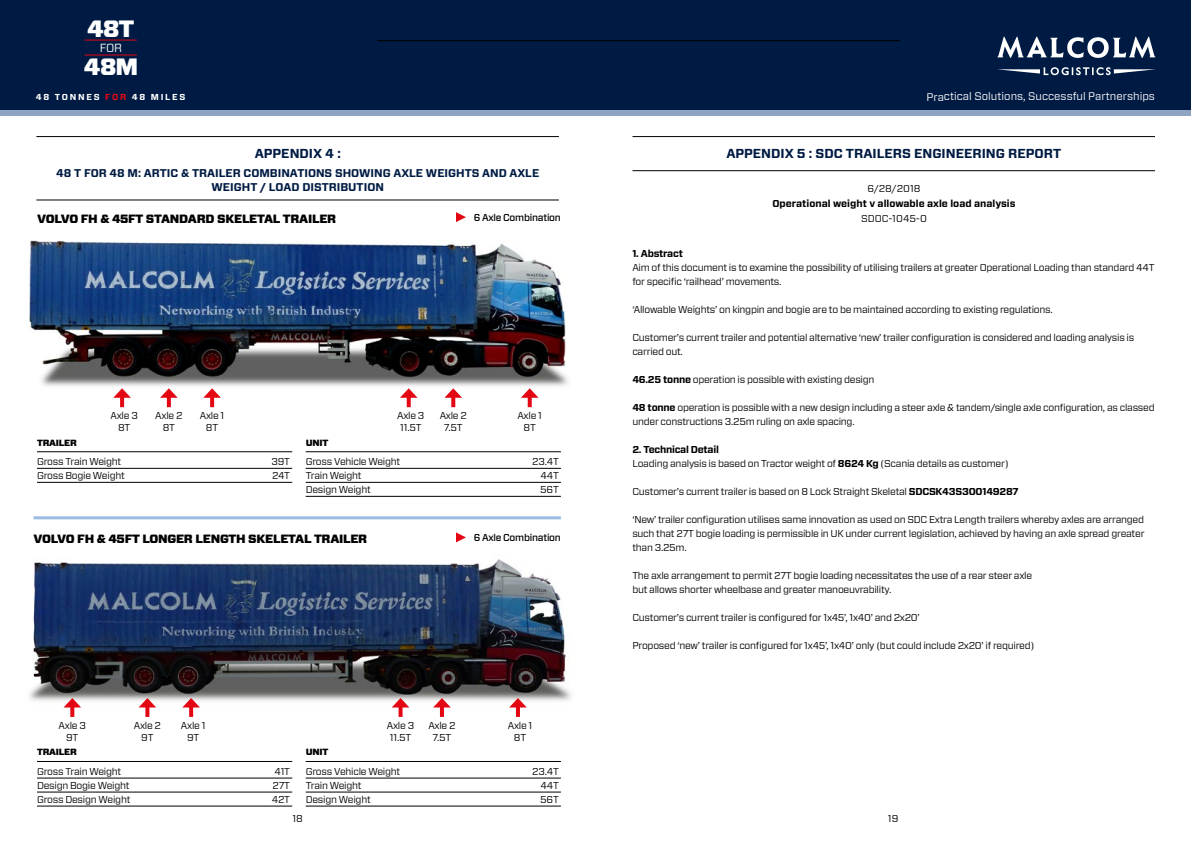
<style>
.page{position:relative;width:1191px;height:842px;background:#fff}
.page>*{position:absolute;margin:0;border:0;box-sizing:border-box;transform-origin:0 0}
.t1{font:900 23.6px "Forza";letter-spacing:-.025em;color:#fff}
.t2{font:700 13px "Forza";color:#001b43}
.t3{font:900 12px "Forza";letter-spacing:-.025em;color:#000}
.t4{font:11.8px "Forza";color:#fff}
.t5{font:700 11.2px/13.5px "Forza";color:#001b43;text-align:center}
.t6{font:11px "Forza";letter-spacing:-.005em;color:#fff}
.t7{font:10px/12px "Forza";letter-spacing:-.025em;color:#000;text-align:center}
.t8{font:700 10px "Forza";color:#000}
.t9{font:500 10px "Forza";letter-spacing:-.025em;color:#000}
.t10{font:10px "Forza";color:#000}
.t11{font:700 10px "Forza";letter-spacing:-.025em;color:#000}
.t12{font:900 9px "Forza";letter-spacing:-.025em;color:#000}
.t13{font:700 8.7px "Forza";letter-spacing:.2em;color:#fff}
.s1{color:#e30613}
.s2{font-weight:700}
</style>
<div class="page">
<div style="left:0;top:0;width:1191px;height:113px;background:#001b43"></div>
<svg style="left:997px;top:37px;width:158px;height:21px"></svg>
<svg style="left:997px;top:67px;width:158px;height:8px"></svg>
<div style="left:0;top:111px;width:1191px;height:5px;background:#8fa3c3"></div>
<hr style="left:84px;top:55px;width:53px;height:1px;background:#e30613">
<hr style="left:84px;top:40px;width:53px;height:1px;background:#e30613">
<hr style="left:377px;top:40px;width:523px;height:1px;background:#000">
<hr style="left:36px;top:136px;width:523px;height:1px;background:#000">
<hr style="left:36px;top:200px;width:523px;height:1px;background:#000">
<img style="left:29px;top:559px;width:542px;height:158px">
<img style="left:29px;top:240px;width:539px;height:146px">
<hr style="left:306px;top:451px;width:255px;height:1px;background:#000">
<hr style="left:306px;top:468px;width:255px;height:1px;background:#000">
<hr style="left:306px;top:482px;width:255px;height:1px;background:#000">
<hr style="left:306px;top:496px;width:255px;height:1px;background:#000">
<hr style="left:306px;top:761px;width:255px;height:1px;background:#000">
<hr style="left:306px;top:778px;width:255px;height:1px;background:#000">
<hr style="left:306px;top:792px;width:255px;height:1px;background:#000">
<hr style="left:306px;top:806px;width:255px;height:1px;background:#000">
<hr style="left:37px;top:451px;width:255px;height:1px;background:#000">
<hr style="left:37px;top:468px;width:255px;height:1px;background:#000">
<hr style="left:37px;top:482px;width:255px;height:1px;background:#000">
<hr style="left:37px;top:761px;width:255px;height:1px;background:#000">
<hr style="left:37px;top:778px;width:255px;height:1px;background:#000">
<hr style="left:37px;top:792px;width:255px;height:1px;background:#000">
<hr style="left:37px;top:806px;width:255px;height:1px;background:#000">
<svg style="left:120px;top:398px;width:4px;height:9px"></svg>
<svg style="left:113px;top:388px;width:18px;height:10px"></svg>
<svg style="left:407px;top:398px;width:4px;height:9px"></svg>
<svg style="left:400px;top:388px;width:17px;height:10px"></svg>
<svg style="left:167px;top:398px;width:4px;height:9px"></svg>
<svg style="left:160px;top:388px;width:18px;height:10px"></svg>
<svg style="left:451px;top:398px;width:4px;height:9px"></svg>
<svg style="left:444px;top:388px;width:18px;height:10px"></svg>
<svg style="left:210px;top:398px;width:4px;height:9px"></svg>
<svg style="left:203px;top:388px;width:18px;height:10px"></svg>
<hr style="left:516px;top:704px;width:4px;height:13px;background:#e30613">
<svg style="left:509px;top:698px;width:18px;height:9px"></svg>
<hr style="left:440px;top:704px;width:4px;height:13px;background:#e30613">
<svg style="left:433px;top:698px;width:18px;height:9px"></svg>
<svg style="left:398px;top:707px;width:4px;height:10px"></svg>
<svg style="left:392px;top:698px;width:17px;height:9px"></svg>
<svg style="left:528px;top:398px;width:4px;height:9px"></svg>
<svg style="left:521px;top:388px;width:17px;height:10px"></svg>
<svg style="left:189px;top:707px;width:4px;height:10px"></svg>
<svg style="left:182px;top:698px;width:18px;height:9px"></svg>
<svg style="left:145px;top:707px;width:4px;height:10px"></svg>
<svg style="left:139px;top:698px;width:17px;height:9px"></svg>
<svg style="left:70px;top:707px;width:4px;height:10px"></svg>
<svg style="left:63px;top:698px;width:18px;height:9px"></svg>
<hr style="left:33px;top:516px;width:528px;height:3px;background:#9abbe4">
<svg style="left:456px;top:532px;width:10px;height:10px"></svg>
<svg style="left:456px;top:212px;width:10px;height:10px"></svg>
<hr style="left:632px;top:136px;width:523px;height:1px;background:#000">
<hr style="left:632px;top:171px;width:523px;height:1px;background:#000">
<h1 class="t1" style="left:87px;top:13px;width:49px">48T</h1>
<p class="t4" style="left:100px;top:39px;width:24px">FOR</p>
<h1 class="t1" style="left:84px;top:51px;width:56px">48M</h1>
<p class="t13" style="left:36px;top:92px;width:151px">48 TONNES <span class="s1">FOR</span> 48 MILES</p>
<h2 class="t2" style="left:255px;top:145px;width:88px">APPENDIX 4 :</h2>
<p class="t5" style="left:56px;top:167px;width:484px">48 T FOR 48 M: ARTIC &amp; TRAILER COMBINATIONS SHOWING AXLE WEIGHTS AND AXLE<br>WEIGHT / LOAD DISTRIBUTION</p>
<p class="t3" style="left:37px;top:210px;width:301px">VOLVO FH &amp; 45FT STANDARD SKELETAL TRAILER</p>
<p class="t9" style="left:474px;top:211px;width:89px">6 Axle Combination</p>
<p class="t7" style="left:111px;top:409px;width:29px">Axle 3<br>8T</p>
<p class="t7" style="left:397px;top:409px;width:29px;text-align:left">Axle 3<br>11.5T</p>
<p class="t7" style="left:155px;top:409px;width:29px">Axle 2<br>8T</p>
<p class="t7" style="left:440px;top:409px;width:29px">Axle 2<br>7.5T</p>
<p class="t7" style="left:200px;top:409px;width:26px">Axle 1<br>8T</p>
<p class="t7" style="left:517px;top:409px;width:26px">Axle 1<br>8T</p>
<p class="t12" style="left:37px;top:436px;width:42px">TRAILER</p>
<p class="t7" style="left:37px;top:456px;width:86px">Gross Train Weight</p>
<p class="t7" style="left:271px;top:456px;width:20px">39T</p>
<p class="t7" style="left:37px;top:470px;width:89px">Gross Bogie Weight</p>
<p class="t7" style="left:272px;top:470px;width:20px">24T</p>
<p class="t12" style="left:306px;top:436px;width:24px">UNIT</p>
<p class="t7" style="left:306px;top:456px;width:96px">Gross Vehicle Weight</p>
<p class="t7" style="left:532px;top:456px;width:28px">23.4T</p>
<p class="t7" style="left:306px;top:470px;width:57px">Train Weight</p>
<p class="t7" style="left:540px;top:470px;width:20px">44T</p>
<p class="t7" style="left:306px;top:484px;width:67px">Design Weight</p>
<p class="t7" style="left:540px;top:484px;width:20px">56T</p>
<p class="t3" style="left:33px;top:531px;width:335px">VOLVO FH &amp; 45FT LONGER LENGTH SKELETAL TRAILER</p>
<p class="t9" style="left:474px;top:531px;width:89px">6 Axle Combination</p>
<p class="t7" style="left:59px;top:719px;width:29px">Axle 3<br>9T</p>
<p class="t7" style="left:134px;top:719px;width:29px">Axle 2<br>9T</p>
<p class="t7" style="left:181px;top:719px;width:26px">Axle 1<br>9T</p>
<p class="t7" style="left:387px;top:719px;width:29px;text-align:left">Axle 3<br>11.5T</p>
<p class="t7" style="left:428px;top:719px;width:29px">Axle 2<br>7.5T</p>
<p class="t7" style="left:508px;top:719px;width:26px">Axle 1<br>8T</p>
<p class="t12" style="left:37px;top:746px;width:42px">TRAILER</p>
<p class="t7" style="left:37px;top:765px;width:86px">Gross Train Weight</p>
<p class="t7" style="left:274px;top:765px;width:17px">41T</p>
<p class="t7" style="left:37px;top:779px;width:94px">Design Bogie Weight</p>
<p class="t7" style="left:272px;top:779px;width:19px">27T</p>
<p class="t7" style="left:37px;top:793px;width:95px">Gross Design Weight</p>
<p class="t7" style="left:272px;top:793px;width:20px">42T</p>
<p class="t12" style="left:306px;top:746px;width:24px">UNIT</p>
<p class="t7" style="left:306px;top:765px;width:96px">Gross Vehicle Weight</p>
<p class="t7" style="left:532px;top:765px;width:28px">23.4T</p>
<p class="t7" style="left:306px;top:779px;width:57px">Train Weight</p>
<p class="t7" style="left:540px;top:779px;width:20px">44T</p>
<p class="t7" style="left:306px;top:793px;width:67px">Design Weight</p>
<p class="t7" style="left:540px;top:793px;width:20px">56T</p>
<p class="t6" style="left:926px;top:89px;width:230px">Practical Solutions, Successful Partnerships</p>
<h2 class="t2" style="left:726px;top:145px;width:336px">APPENDIX 5 : SDC TRAILERS ENGINEERING REPORT</h2>
<p class="t7" style="left:867px;top:183px;width:55px">6/28/2018</p>
<p class="t8" style="left:772px;top:197px;width:245px">Operational weight v allowable axle load analysis</p>
<p class="t10" style="left:861px;top:212px;width:67px">SDOC-1045-0</p>
<p class="t11" style="left:632px;top:247px;width:52px">1. Abstract</p>
<p class="t7" style="left:632px;top:260px;width:523px;line-height:14px;text-align:left">Aim of this document is to examine the possibility of utilising trailers at greater Operational Loading than standard 44T for specific ‘railhead’ movements.</p>
<p class="t7" style="left:632px;top:303px;width:422px">‘Allowable Weights’ on kingpin and bogie are to be maintained according to existing regulations.</p>
<p class="t7" style="left:632px;top:330px;width:503px;line-height:14px;text-align:left">Customer’s current trailer and potential alternative ‘new’ trailer configuration is considered and loading analysis is carried out.</p>
<p class="t7" style="left:632px;top:373px;width:244px"><span class="s2">46.25 tonne</span> operation is possible with existing design</p>
<p class="t7" style="left:632px;top:400px;width:524px;line-height:14px;text-align:left"><span class="s2">48 tonne</span> operation is possible with a new design including a steer axle &amp; tandem/single axle configuration, as classed under constructions 3.25m ruling on axle spacing.</p>
<p class="t7" style="left:632px;top:442px;width:378px;line-height:14px;text-align:left"><span class="s2">2. Technical Detail<br></span>Loading analysis is based on Tractor weight of <span class="s2">8624 Kg</span> (Scania details as customer)</p>
<p class="t7" style="left:632px;top:485px;width:388px">Customer’s current trailer is based on 8 Lock Straight Skeletal <span class="s2">SDCSK43S300149287</span></p>
<p class="t7" style="left:632px;top:512px;width:513px;line-height:14px;text-align:justify">‘New’ trailer configuration utilises same innovation as used on SDC Extra Length trailers whereby axles are arranged such that 27T bogie loading is permissible in UK under current legislation, achieved by having an axle spread greater than 3.25m.</p>
<p class="t7" style="left:632px;top:568px;width:401px;line-height:14px;text-align:left">The axle arrangement to permit 27T bogie loading necessitates the use of a rear steer axle but allows shorter wheelbase and greater manoeuvrability.</p>
<p class="t7" style="left:632px;top:611px;width:289px">Customer’s current trailer is configured for 1x45’, 1x40’ and 2x20’</p>
<p class="t7" style="left:632px;top:639px;width:403px">Proposed ‘new’ trailer is configured for 1x45’, 1x40’ only (but could include 2x20’ if required)</p>
<p class="t7" style="left:292px;top:812px;width:12px">18</p>
<p class="t7" style="left:888px;top:812px;width:12px">19</p>
</div>
